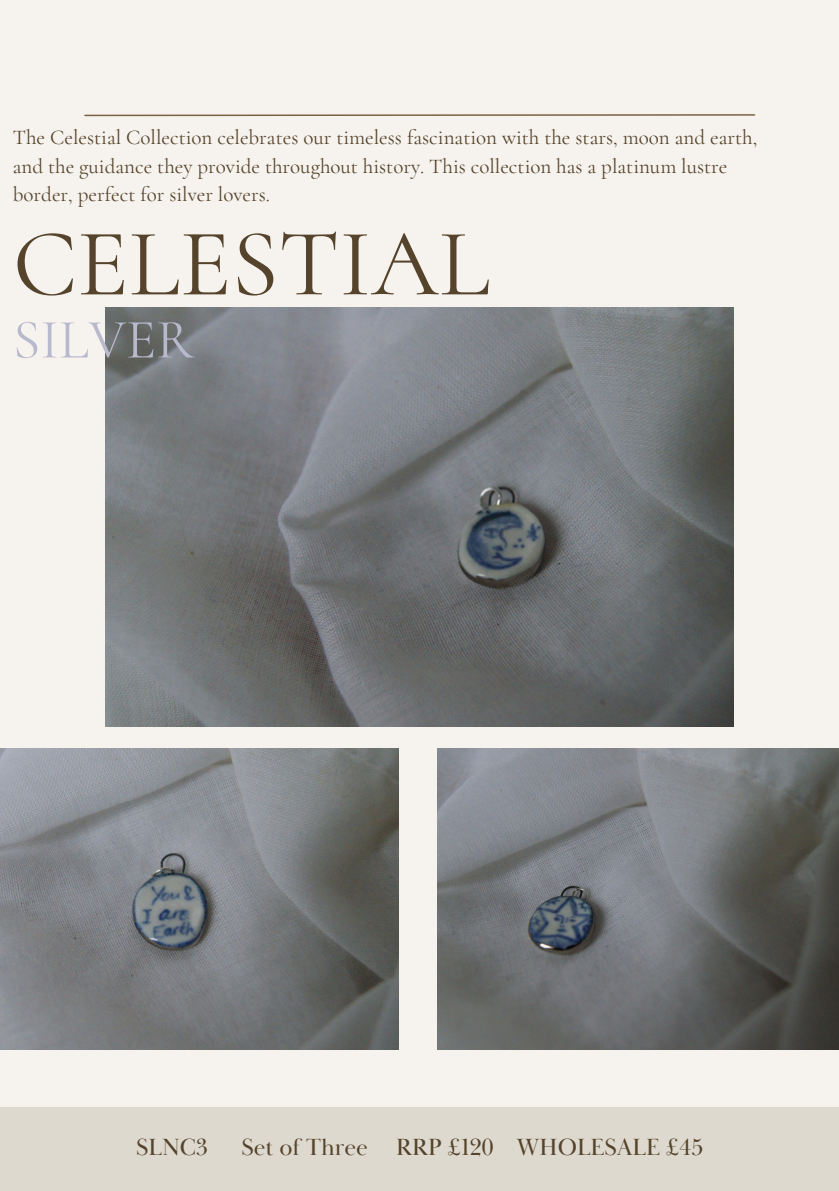
<style>
.page{position:relative;width:839px;height:1191px;background:#fff}
.page>*{position:absolute;margin:0;border:0;box-sizing:border-box;transform-origin:0 0}
.t1{font:96px "Cormorant SC";color:#55432b}
.t2{font:56px "Cormorant SC";color:#b9b9ce}
.t3{font:24px "Baskerville Display PT";color:#55432b}
.t4{font:21px/28.4px "Cormorant Garamond";color:#55432b}
</style>
<div class="page">
<div style="left:0;top:0;width:838px;height:1191px;background:#f6f3ee"></div>
<hr style="left:85px;top:114px;width:669px;height:2px;background:#796241">
<div style="left:0;top:1107px;width:838px;height:84px;background:#ded9ce"></div>
<img style="left:105px;top:308px;width:629px;height:418px">
<img style="left:437px;top:748px;width:401px;height:302px">
<img style="left:0;top:748px;width:399px;height:302px">
<h1 class="t4" style="left:13px;top:123px;width:746px">The Celestial Collection celebrates our timeless fascination with the stars, moon and earth, and the guidance they provide throughout history. This collection has a platinum lustre border, perfect for silver lovers.</h1>
<p class="t1" style="left:13px;top:206px;width:478px">CELESTIAL</p>
<h2 class="t2" style="left:13px;top:306px;width:182px">SILVER</h2>
<p class="t3" style="left:136px;top:1132px;width:73px">SLNC3</p>
<p class="t3" style="left:242px;top:1132px;width:463px">Set of Three RRP £120 WHOLESALE £45</p>
</div>
